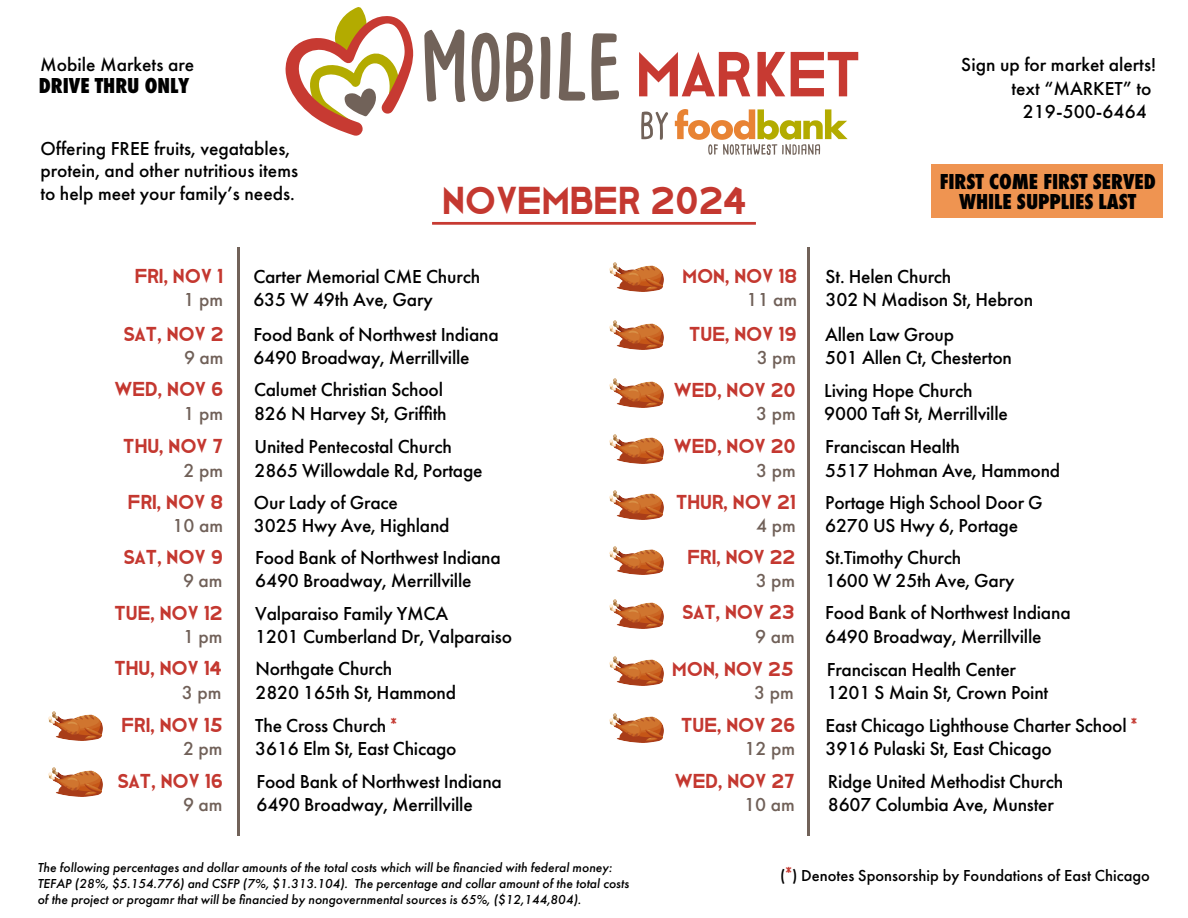
<style>
.page{position:relative;width:1188px;height:918px;background:#fff}
.page>*{position:absolute;margin:0;border:0;box-sizing:border-box;transform-origin:0 0}
.t1{font:40.5px "Ge Body";color:#c43830}
.t2{font:800 22.5px/19.5px "Futura PT Cond";color:#000;text-align:center}
.t3{font:21px "Ge Body";color:#c43830}
.t4{font:500 19.5px/23.4px "Futura PT";letter-spacing:-.01em;color:#000}
.t5{font:500 19.5px "Futura PT";color:#706058}
.t6{font:500 16.5px "Futura PT";color:#000}
.t7{font:italic 500 13.5px/16.2px "Futura PT";color:#000}
.s1{font-family:"Ge Body";font-weight:400;font-size:21px;color:#c43830}
</style>
<div class="page">
<div style="left:932px;top:164px;width:231px;height:53px;background:#ef9451"></div>
<svg style="left:639px;top:52px;width:111px;height:44px"></svg>
<svg style="left:758px;top:52px;width:27px;height:44px"></svg>
<svg style="left:791px;top:52px;width:67px;height:44px"></svg>
<svg style="left:424px;top:29px;width:41px;height:73px"></svg>
<svg style="left:472px;top:33px;width:28px;height:68px"></svg>
<svg style="left:506px;top:32px;width:27px;height:70px"></svg>
<svg style="left:540px;top:37px;width:10px;height:62px"></svg>
<svg style="left:559px;top:32px;width:26px;height:69px"></svg>
<svg style="left:591px;top:33px;width:28px;height:68px"></svg>
<svg style="left:285px;top:7px;width:129px;height:129px"></svg>
<svg style="left:641px;top:112px;width:27px;height:28px"></svg>
<svg style="left:675px;top:109px;width:173px;height:46px"></svg>
<hr style="left:237px;top:248px;width:2px;height:588px;background:#716259">
<hr style="left:808px;top:248px;width:2px;height:588px;background:#716259">
<div style="left:432px;top:222px;width:324px;height:3px;background:#c73a32;border:2px solid #c73a32"></div>
<img style="left:48px;top:712px;width:54px;height:29px">
<img style="left:48px;top:768px;width:54px;height:29px">
<img style="left:610px;top:263px;width:53px;height:29px">
<img style="left:610px;top:321px;width:53px;height:29px">
<img style="left:610px;top:379px;width:53px;height:29px">
<img style="left:610px;top:435px;width:53px;height:28px">
<img style="left:610px;top:490px;width:53px;height:29px">
<img style="left:610px;top:546px;width:53px;height:29px">
<img style="left:610px;top:600px;width:53px;height:28px">
<img style="left:610px;top:656px;width:53px;height:29px">
<img style="left:610px;top:713px;width:53px;height:29px">
<p class="t4" style="left:40px;top:53px;width:156px">Mobile Markets are</p>
<p class="t2" style="left:39px;top:76px;width:152px">DRIVE THRU ONLY</p>
<p class="t4" style="left:40px;top:137px;width:259px;line-height:22.5px">Offering FREE fruits, vegatables, protein, and other nutritious items to help meet your family’s needs.</p>
<h1 class="t1" style="left:442px;top:177px;width:305px">NOVEMBER 2024</h1>
<p class="t3" style="left:135px;top:263px;width:90px">FRI, NOV 1</p>
<p class="t5" style="left:184px;top:288px;width:41px">1 pm</p>
<p class="t3" style="left:124px;top:322px;width:101px">SAT, NOV 2</p>
<p class="t5" style="left:184px;top:346px;width:41px">9 am</p>
<p class="t3" style="left:115px;top:377px;width:110px">WED, NOV 6</p>
<p class="t5" style="left:184px;top:401px;width:41px">1 pm</p>
<p class="t3" style="left:123px;top:434px;width:102px">THU, NOV 7</p>
<p class="t5" style="left:184px;top:458px;width:41px">2 pm</p>
<p class="t3" style="left:128px;top:489px;width:97px">FRI, NOV 8</p>
<p class="t5" style="left:172px;top:514px;width:52px">10 am</p>
<p class="t3" style="left:124px;top:545px;width:101px">SAT, NOV 9</p>
<p class="t5" style="left:183px;top:569px;width:41px">9 am</p>
<p class="t3" style="left:114px;top:600px;width:110px">TUE, NOV 12</p>
<p class="t5" style="left:183px;top:625px;width:41px">1 pm</p>
<p class="t3" style="left:114px;top:656px;width:109px">THU, NOV 14</p>
<p class="t5" style="left:182px;top:681px;width:41px">3 pm</p>
<p class="t3" style="left:122px;top:712px;width:103px">FRI, NOV 15</p>
<p class="t5" style="left:183px;top:737px;width:41px">2 pm</p>
<p class="t4" style="left:253px;top:264px;width:228px">Carter Memorial CME Church<br>635 W 49th Ave, Gary</p>
<p class="t4" style="left:253px;top:323px;width:247px">Food Bank of Northwest Indiana<br>6490 Broadway, Merrillville</p>
<p class="t4" style="left:254px;top:378px;width:194px">Calumet Christian School<br>826 N Harvey St, Griffith</p>
<p class="t4" style="left:255px;top:435px;width:230px">United Pentecostal Church<br>2865 Willowdale Rd, Portage</p>
<p class="t4" style="left:254px;top:491px;width:197px">Our Lady of Grace<br>3025 Hwy Ave, Highland</p>
<p class="t4" style="left:255px;top:546px;width:247px">Food Bank of Northwest Indiana<br>6490 Broadway, Merrillville</p>
<p class="t4" style="left:255px;top:602px;width:258px">Valparaiso Family YMCA<br>1201 Cumberland Dr, Valparaiso</p>
<p class="t4" style="left:255px;top:657px;width:202px">Northgate Church<br>2820 165th St, Hammond</p>
<p class="t4" style="left:255px;top:713px;width:203px">The Cross Church <span class="s1">*<br></span>3616 Elm St, East Chicago</p>
<p class="t3" style="left:682px;top:263px;width:116px">MON, NOV 18</p>
<p class="t5" style="left:747px;top:288px;width:52px">11 am</p>
<p class="t3" style="left:689px;top:321px;width:109px">TUE, NOV 19</p>
<p class="t5" style="left:757px;top:346px;width:41px">3 pm</p>
<p class="t3" style="left:674px;top:378px;width:123px">WED, NOV 20</p>
<p class="t5" style="left:756px;top:402px;width:41px">3 pm</p>
<p class="t3" style="left:674px;top:434px;width:123px">WED, NOV 20</p>
<p class="t5" style="left:756px;top:458px;width:41px">3 pm</p>
<p class="t3" style="left:676px;top:489px;width:122px">THUR, NOV 21</p>
<p class="t5" style="left:756px;top:514px;width:41px">4 pm</p>
<p class="t3" style="left:687px;top:544px;width:109px">FRI, NOV 22</p>
<p class="t5" style="left:756px;top:569px;width:41px">3 pm</p>
<p class="t3" style="left:682px;top:600px;width:114px">SAT, NOV 23</p>
<p class="t5" style="left:755px;top:624px;width:41px">9 am</p>
<p class="t3" style="left:672px;top:657px;width:123px">MON, NOV 25</p>
<p class="t5" style="left:754px;top:681px;width:41px">3 pm</p>
<p class="t3" style="left:681px;top:712px;width:116px">TUE, NOV 26</p>
<p class="t5" style="left:744px;top:737px;width:52px">12 pm</p>
<p class="t4" style="left:961px;top:53px;width:196px">Sign up for market alerts!</p>
<p class="t4" style="left:1011px;top:77px;width:142px">text “MARKET” to</p>
<p class="t4" style="left:1023px;top:100px;width:126px">219-500-6464</p>
<p class="t2" style="left:940px;top:172px;width:218px">FIRST COME FIRST SERVED<br>WHILE SUPPLIES LAST</p>
<p class="t4" style="left:826px;top:264px;width:209px">St. Helen Church<br>302 N Madison St, Hebron</p>
<p class="t4" style="left:825px;top:322px;width:188px">Allen Law Group<br>501 Allen Ct, Chesterton</p>
<p class="t4" style="left:824px;top:379px;width:185px">Living Hope Church<br>9000 Taft St, Merrillville</p>
<p class="t4" style="left:825px;top:435px;width:236px">Franciscan Health<br>5517 Hohman Ave, Hammond</p>
<p class="t4" style="left:825px;top:490px;width:219px">Portage High School Door G<br>6270 US Hwy 6, Portage</p>
<p class="t4" style="left:825px;top:546px;width:191px">St.Timothy Church<br>1600 W 25th Ave, Gary</p>
<p class="t4" style="left:825px;top:601px;width:247px">Food Bank of Northwest Indiana<br>6490 Broadway, Merrillville</p>
<p class="t4" style="left:827px;top:658px;width:223px">Franciscan Health Center<br>1201 S Main St, Crown Point</p>
<p class="t4" style="left:826px;top:714px;width:313px">East Chicago Lighthouse Charter School <span class="s1">*<br></span>3916 Pulaski St, East Chicago</p>
<p class="t3" style="left:118px;top:768px;width:107px">SAT, NOV 16</p>
<p class="t5" style="left:183px;top:793px;width:41px">9 am</p>
<p class="t4" style="left:257px;top:769px;width:247px">Food Bank of Northwest Indiana<br>6490 Broadway, Merrillville</p>
<p class="t4" style="left:828px;top:770px;width:237px">Ridge United Methodist Church<br>8607 Columbia Ave, Munster</p>
<p class="t3" style="left:675px;top:769px;width:121px">WED, NOV 27</p>
<p class="t5" style="left:744px;top:793px;width:52px">10 am</p>
<p class="t7" style="left:37px;top:859px;width:593px">The following percentages and dollar amounts of the total costs which will be financied with federal money:<br>TEFAP (28%, $5.154.776) and CSFP (7%, $1.313.104). The percentage and collar amount of the total costs of the project or progamr that will be financied by nongovernmental sources is 65%, ($12,144,804).</p>
<p class="t6" style="left:780px;top:865px;width:371px">(<span class="s1">*</span>) Denotes Sponsorship by Foundations of East Chicago</p>
</div>
